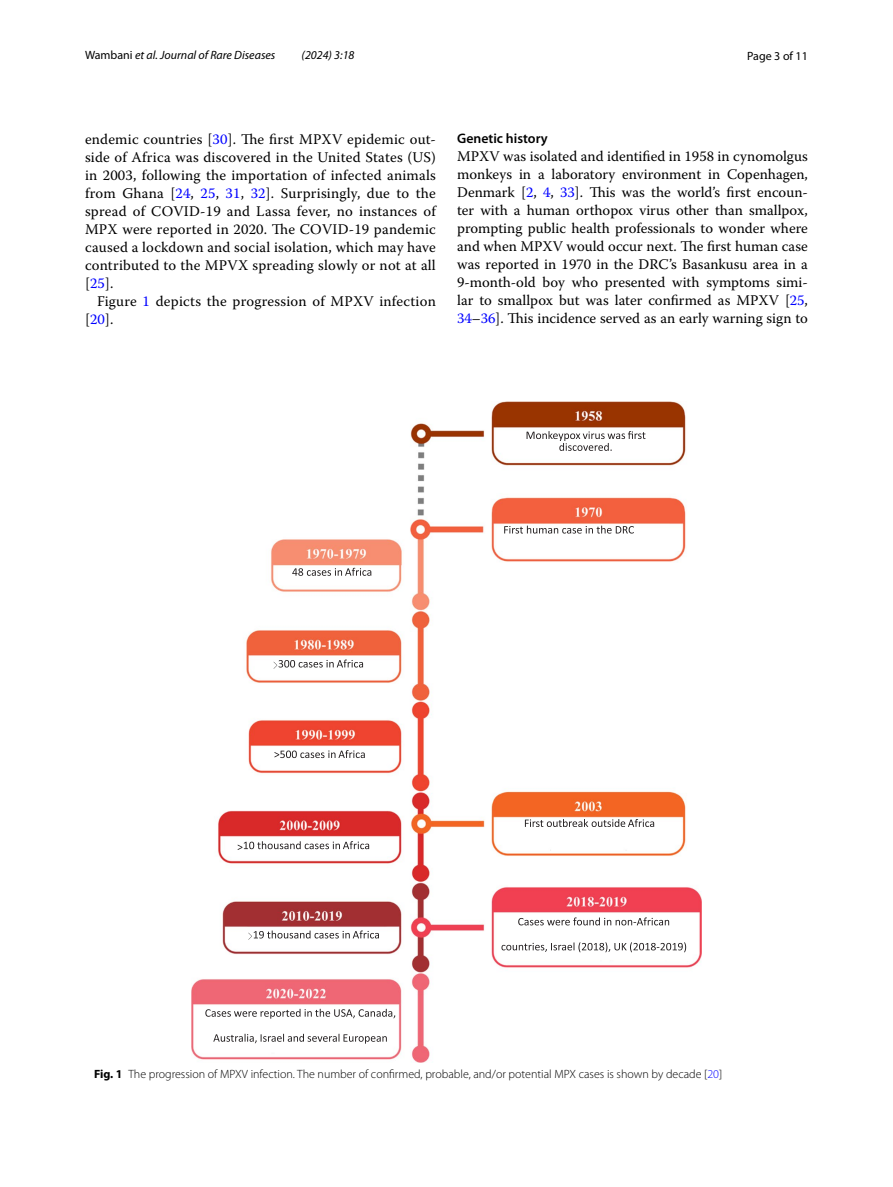
<style>
.page{position:relative;width:893px;height:1187px;background:#fff}
.page>*{position:absolute;margin:0;border:0;box-sizing:border-box;transform-origin:0 0}
.t1{font:14.7px/18px "Warnock Pro";letter-spacing:.015em;color:#000;text-align:justify}
.t2{font:600 13.8px "Myriad Pro";color:#000}
.t3{font:300 12px "Myriad Pro";color:#000}
.t4{font:italic 12px "Myriad Pro";color:#000}
.t5{font:12px "Myriad Pro";color:#000}
.s1{font-style:normal}
.s2{color:#00f}
.s3{font-weight:700}
</style>
<div class="page">
<img style="left:191px;top:401px;width:511px;height:661px">
<svg style="left:527px;top:431px;width:118px;height:20px"></svg>
<svg style="left:504px;top:525px;width:130px;height:8px"></svg>
<svg style="left:292px;top:567px;width:79px;height:8px"></svg>
<svg style="left:274px;top:659px;width:89px;height:9px"></svg>
<svg style="left:274px;top:750px;width:91px;height:8px"></svg>
<svg style="left:238px;top:841px;width:131px;height:9px"></svg>
<svg style="left:525px;top:819px;width:129px;height:8px"></svg>
<svg style="left:248px;top:930px;width:131px;height:9px"></svg>
<svg style="left:518px;top:917px;width:151px;height:8px"></svg>
<svg style="left:501px;top:942px;width:185px;height:10px"></svg>
<svg style="left:205px;top:1008px;width:190px;height:10px"></svg>
<svg style="left:213px;top:1033px;width:174px;height:10px"></svg>
<p class="t4" style="left:85px;top:48px;width:192px"><span class="s1">Wambani</span> et al. Journal of Rare Diseases</p>
<p class="t4" style="left:302px;top:48px;width:54px">(2024) 3:18</p>
<p class="t5" style="left:747px;top:48px;width:62px">Page 3 of 11</p>
<p class="t1" style="left:85px;top:130px;width:352px">endemic countries [<span class="s2">30</span>]. The first MPXV epidemic out&shy;side of Africa was discovered in the United States (US) in 2003, following the importation of infected animals from Ghana [<span class="s2">24</span>, <span class="s2">25</span>, <span class="s2">31</span>, <span class="s2">32</span>]. Surprisingly, due to the spread of COVID-19 and Lassa fever, no instances of MPX were reported in 2020. The COVID-19 pandemic caused a lockdown and social isolation, which may have contributed to the MPVX spreading slowly or not at all [<span class="s2">25</span>].</p>
<p class="t1" style="left:85px;top:292px;width:352px;text-indent:12px">Figure <span class="s2">1</span> depicts the progression of MPXV infection [<span class="s2">20</span>].</p>
<p class="t2" style="left:457px;top:130px;width:92px">Genetic history</p>
<p class="t1" style="left:457px;top:147px;width:352px">MPXV was isolated and identified in 1958 in cynomolgus monkeys in a laboratory environment in Copenhagen, Denmark [<span class="s2">2</span>, <span class="s2">4</span>, <span class="s2">33</span>]. This was the world’s first encoun&shy;ter with a human orthopox virus other than smallpox, prompting public health professionals to wonder where and when MPXV would occur next. The first human case was reported in 1970 in the DRC’s Basankusu area in a 9-month-old boy who presented with symptoms simi&shy;lar to smallpox but was later confirmed as MPXV [<span class="s2">25</span>, <span class="s2">34</span>–<span class="s2">36</span>]. This incidence served as an early warning sign to</p>
<p class="t3" style="left:94px;top:1066px;width:630px"><span class="s3">Fig. 1</span> The progression of MPXV infection. The number of confirmed, probable, and/or potential MPX cases is shown by decade [<span class="s2">20</span>]</p>
</div>
